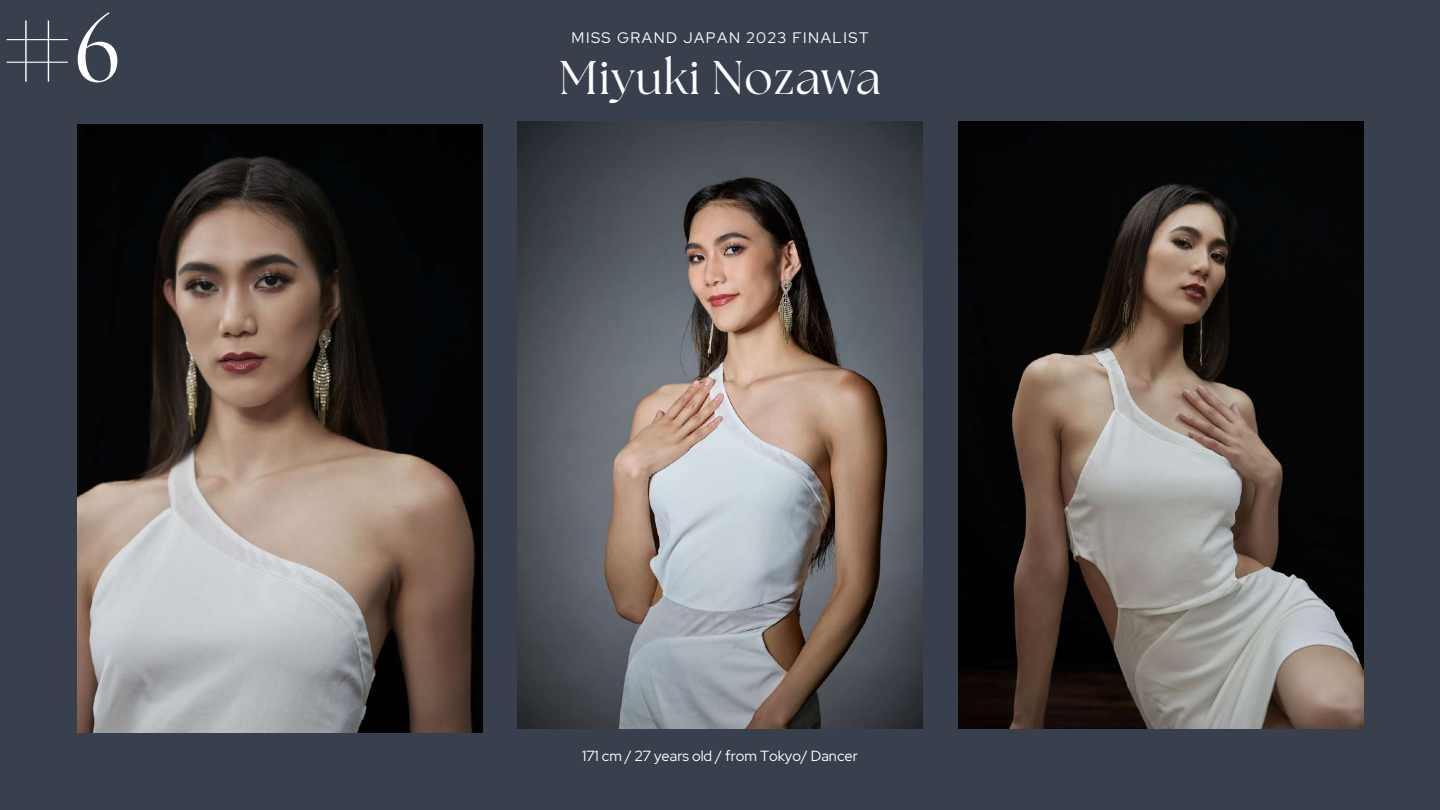
<style>
.page{position:relative;width:1440px;height:810px;background:#38404d}
.page>*{position:absolute;margin:0;border:0;box-sizing:border-box;transform-origin:0 0}
.t1{font:87.3px "The Seasons";color:#fff}
.t2{font:47.2px "The Seasons";letter-spacing:.02em;color:#fff}
.t3{font:15.2px "Red Hat Display";letter-spacing:.1em;color:#fff}
.t4{font:14.6px "Red Hat Display";color:#fff}
</style>
<div class="page">
<img style="left:517px;top:121px;width:405px;height:608px">
<img style="left:77px;top:125px;width:405px;height:607px">
<img style="left:958px;top:121px;width:405px;height:608px">
<h1 class="t1" style="left:2px;top:12px;width:120px">#6</h1>
<p class="t3" style="left:572px;top:28px;width:298px">MISS GRAND JAPAN 2023 FINALIST</p>
<h2 class="t2" style="left:559px;top:56px;width:323px">Miyuki Nozawa</h2>
<p class="t4" style="left:582px;top:746px;width:277px">171 cm / 27 years old / from Tokyo/ Dancer</p>
</div>
